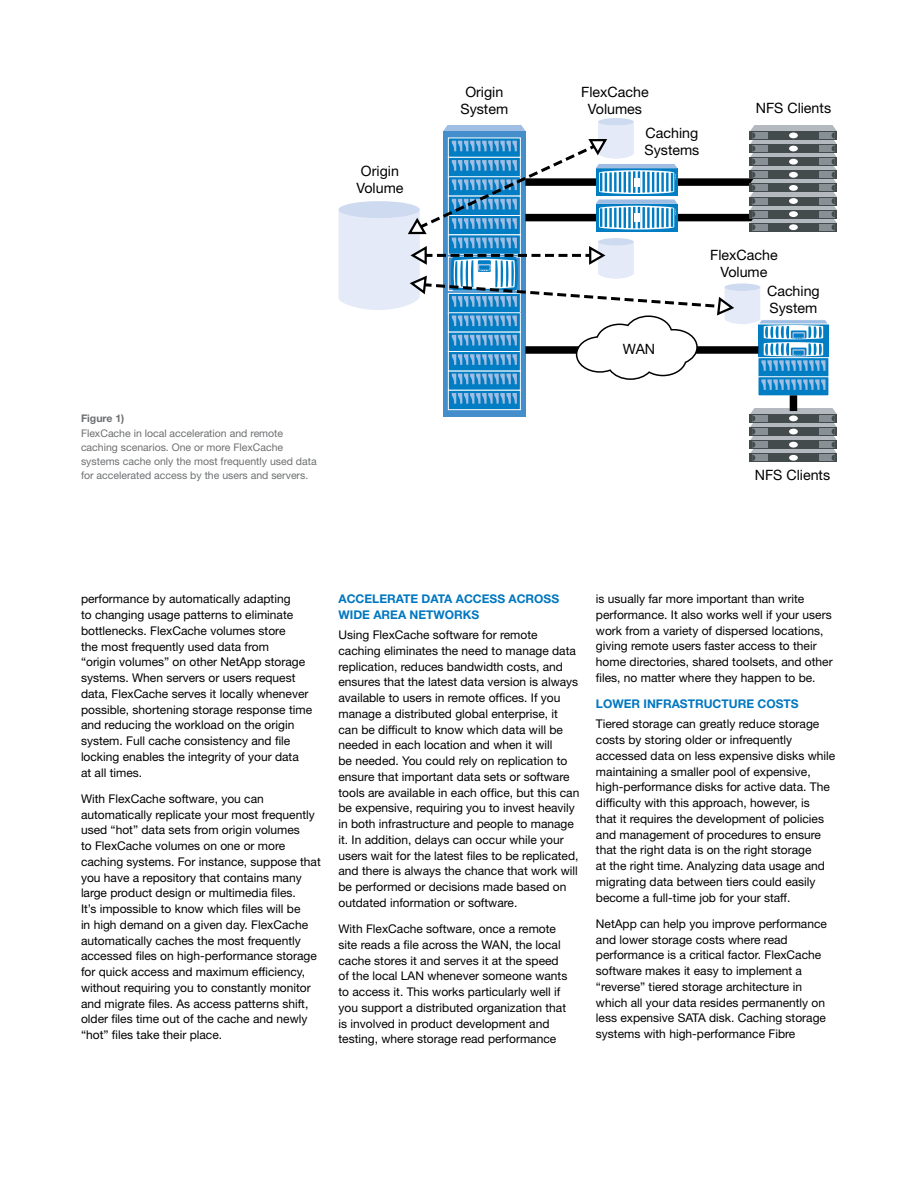
<style>
.page{position:relative;width:918px;height:1188px;background:#fff}
.page>*{position:absolute;margin:0;border:0;box-sizing:border-box;transform-origin:0 0}
.t1{font:14.25px/17.1px "Helvetica Neue";color:#000;text-align:center}
.t2{font:12px/15.8px "Helvetica Neue";color:#000}
.t3{font:700 12px "Helvetica Neue";color:#0077c0}
.t4{font:10.5px/14.2px "Helvetica Neue";color:#6d6f71}
.t5{font:700 10.5px "Helvetica Neue";color:#6d6f71}
</style>
<div class="page">
<div style="left:750px;top:454px;width:87px;height:8px;background:#444b4c"></div>
<div style="left:598px;top:118px;width:36px;height:8px;background:#cddaf0;border-radius:50%"></div>
<svg style="left:339px;top:122px;width:498px;height:339px"></svg>
<div style="left:789px;top:133px;width:9px;height:5px;background:#fff;border-radius:50%"></div>
<p class="t1" style="left:356px;top:162px;width:48px">Origin<br>Volume</p>
<p class="t5" style="left:81px;top:412px;width:45px">Figure 1)</p>
<p class="t4" style="left:81px;top:426px;width:237px">FlexCache in local acceleration and remote caching scenarios. One or more FlexCache systems cache only the most frequently used data for accelerated access by the users and servers.</p>
<p class="t1" style="left:460px;top:83px;width:49px">Origin<br>System</p>
<p class="t1" style="left:581px;top:83px;width:69px">FlexCache<br>Volumes</p>
<p class="t1" style="left:645px;top:124px;width:56px;text-align:left">Caching<br>Systems</p>
<p class="t1" style="left:756px;top:99px;width:77px">NFS Clients</p>
<p class="t1" style="left:623px;top:340px;width:34px">WAN</p>
<p class="t1" style="left:710px;top:246px;width:69px">FlexCache<br>Volume</p>
<p class="t1" style="left:767px;top:282px;width:54px;text-align:left">Caching<br>System</p>
<p class="t1" style="left:755px;top:466px;width:77px">NFS Clients</p>
<p class="t2" style="left:81px;top:591px;width:233px">performance by automatically adapting<br>to changing usage patterns to eliminate bottlenecks. FlexCache volumes store<br>the most frequently used data from<br>“origin volumes” on other NetApp storage systems. When servers or users request data, FlexCache serves it locally whenever possible, shortening storage response time and reducing the workload on the origin system. Full cache consistency and file locking enables the integrity of your data<br>at all times.</p>
<p class="t2" style="left:81px;top:791px;width:241px">With FlexCache software, you can automatically replicate your most frequently used “hot” data sets from origin volumes<br>to FlexCache volumes on one or more caching systems. For instance, suppose that you have a repository that contains many large product design or multimedia files.<br>It’s impossible to know which files will be<br>in high demand on a given day. FlexCache automatically caches the most frequently accessed files on high-performance storage for quick access and maximum efficiency, without requiring you to constantly monitor and migrate files. As access patterns shift, older files time out of the cache and newly “hot” files take their place.</p>
<p class="t3" style="left:338px;top:592px;width:152px">ACCELERATE DATA ACCESS</p>
<p class="t3" style="left:509px;top:592px;width:35px">ACROSS</p>
<p class="t3" style="left:338px;top:607px;width:80px">WIDE AREA NET</p>
<p class="t3" style="left:434px;top:607px;width:47px">WORKS</p>
<p class="t2" style="left:338px;top:627px;width:242px">Using FlexCache software for remote caching eliminates the need to manage data replication, reduces bandwidth costs, and ensures that the latest data version is always available to users in remote offices. If you manage a distributed global enterprise, it can be difficult to know which data will be needed in each location and when it will<br>be needed. You could rely on replication to ensure that important data sets or software tools are available in each office, but this can be expensive, requiring you to invest heavily in both infrastructure and people to manage it. In addition, delays can occur while your users wait for the latest files to be replicated, and there is always the chance that work will be performed or decisions made based on outdated information or software.</p>
<p class="t2" style="left:338px;top:921px;width:230px">With FlexCache software, once a remote site reads a file across the WAN, the local cache stores it and serves it at the speed of the local LAN whenever someone wants to access it. This works particularly well if you support a distributed organization that is involved in product development and testing, where storage read performance</p>
<p class="t2" style="left:596px;top:591px;width:238px">is usually far more important than write performance. It also works well if your users work from a variety of dispersed locations, giving remote users faster access to their home directories, shared toolsets, and other files, no matter where they happen to be.</p>
<p class="t3" style="left:596px;top:696px;width:180px">LOWER INFRASTRUCTU RE COSTS</p>
<p class="t2" style="left:596px;top:716px;width:241px">Tiered storage can greatly reduce storage costs by storing older or infrequently accessed data on less expensive disks while maintaining a smaller pool of expensive, high-performance disks for active data. The difficulty with this approach, however, is<br>that it requires the development of policies and management of procedures to ensure that the right data is on the right storage<br>at the right time. Analyzing data usage and migrating data between tiers could easily become a full-time job for your staff.</p>
<p class="t2" style="left:596px;top:916px;width:232px">NetApp can help you improve performance and lower storage costs where read performance is a critical factor. FlexCache software makes it easy to implement a “reverse” tiered storage architecture in which all your data resides permanently on less expensive SATA disk. Caching storage systems with high-performance Fibre</p>
</div>
